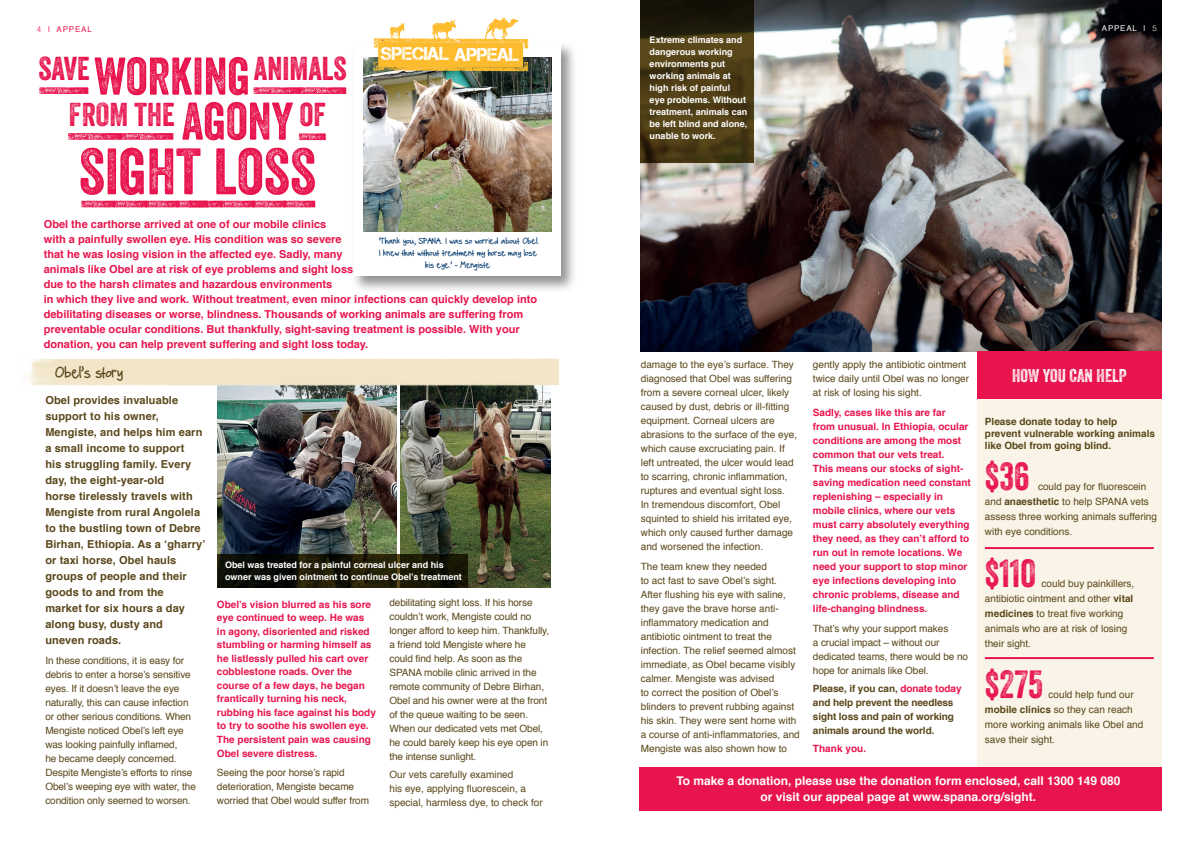
<style>
.page{position:relative;width:1191px;height:842px;background:#fff}
.page>*{position:absolute;margin:0;border:0;box-sizing:border-box;transform-origin:0 0}
.t1{font:63.4px "Veneer Two";color:#e8144d}
.t2{font:51.3px "Veneer Two";color:#e8144d}
.How_you_can_help_tex{font:38px "Veneer Two";color:#e8144d}
.t3{font:32px "Veneer Two";color:#e8144d}
.contents_text{font:18.5px "Captureit";letter-spacing:-.01em;color:#fff}
.How_you_can_help_tex-2{font:18px "Veneer Two";color:#fff}
.contents_text-2{font:16px "Hello Boomerang";letter-spacing:-.01em;color:#5a471a}
.contents_text-3{font:700 12px/16px "Helvetica";color:#fff;text-align:center}
.intro_text{font:700 11px/15px "Helvetica";color:#e8144d}
.body_text{font:700 11px/16px "Helvetica";letter-spacing:.01em;color:#5a471a}
.contents_text-4{font:10px/14px "Helvetica";color:#5a471a}
.contents_text-5{font:700 10px/14px "Helvetica";color:#e8144d}
.How_you_can_help_tex-3{font:10px/15px "Helvetica";color:#5a471a}
.contents_text-6{font:700 10px/14px "Helvetica";letter-spacing:-.01em;color:#5a471a}
.intro_text-2{font:700 9px/12px "Helvetica";color:#fff}
.contents_text-7{font:9px/12px "Hello Boomerang";color:#00386e;text-align:center}
.t4{font:8px "Helvetica";letter-spacing:.1em;color:#e8144d}
.t5{font:8px "Helvetica";letter-spacing:.1em;color:#fff}
.s1{font-weight:300}
.s2{color:#e8144d}
.s3{font-weight:700}
</style>
<div class="page">
<img style="left:641px;top:0;width:520px;height:351px">
<img style="left:217px;top:386px;width:179px;height:169px">
<svg style="left:640px;top:0;width:113px;height:162px;background:#423512"></svg>
<div style="left:350px;top:40px;width:227px;height:253px;background:#231f20;opacity:.5"></div>
<div style="left:353px;top:43px;width:207px;height:233px;background:#fff"></div>
<img style="left:363px;top:57px;width:188px;height:174px">
<div style="left:977px;top:357px;width:184px;height:417px;background:#f9f4e7"></div>
<hr style="left:985px;top:657px;width:168px;height:2px;background:#e8144d">
<hr style="left:985px;top:547px;width:168px;height:2px;background:#e8144d">
<div style="left:977px;top:351px;width:184px;height:48px;background:#e8144d"></div>
<div style="left:639px;top:767px;width:522px;height:43px;background:#e8144d"></div>
<svg style="left:374px;top:18px;width:154px;height:53px"></svg>
<svg style="left:81px;top:201px;width:234px;height:6px"></svg>
<svg style="left:39px;top:87px;width:50px;height:7px"></svg>
<svg style="left:253px;top:87px;width:93px;height:7px"></svg>
<svg style="left:68px;top:133px;width:106px;height:7px"></svg>
<svg style="left:299px;top:133px;width:27px;height:7px"></svg>
<img style="left:400px;top:386px;width:150px;height:201px">
<svg style="left:217px;top:555px;width:251px;height:33px;background:#171606"></svg>
<img style="left:24px;top:359px;width:534px;height:27px">
<p class="t4" style="left:37px;top:23px;width:56px"><span class="s1">4</span> | APPEAL</p>
<p class="t3" style="left:38px;top:49px;width:53px">SAVE</p>
<p class="t3" style="left:254px;top:49px;width:94px">ANIMALS</p>
<p class="t2" style="left:94px;top:45px;width:157px">WORKING</p>
<p class="t2" style="left:182px;top:90px;width:113px">AGONY</p>
<p class="t1" style="left:79px;top:133px;width:239px">SIGHT LOSS</p>
<p class="t3" style="left:69px;top:95px;width:107px">FROM THE</p>
<p class="t3" style="left:300px;top:95px;width:28px">OF</p>
<p class="contents_text" style="left:381px;top:44px;width:140px">SPECIAL APPEAL</p>
<p class="intro_text" style="left:44px;top:216px;width:495px">Obel the carthorse arrived at one of our mobile clinics<br>with a painfully swollen eye. His condition was so severe<br>that he was losing vision in the affected eye. Sadly, many<br>animals like Obel are at risk of eye problems and sight loss<br>due to the harsh climates and hazardous environments<br>in which they live and work. Without treatment, even minor infections can quickly develop into debilitating diseases or worse, blindness. Thousands of working animals are suffering from preventable ocular conditions. But thankfully, sight-saving treatment is possible. With your donation, you can help prevent suffering and sight loss today.</p>
<p class="contents_text-7" style="left:378px;top:235px;width:162px">‘Thank you, SPANA. I was so worried about Obel.<br>I knew that without treatment my horse may lose his eye.’ - Mengiste</p>
<p class="contents_text-2" style="left:54px;top:362px;width:69px">Obel’s story</p>
<p class="body_text" style="left:45px;top:393px;width:161px">Obel provides invaluable support to his owner,<br>Mengiste, and helps him earn a small income to support<br>his struggling family. Every day, the eight-year-old<br>horse tirelessly travels with<br>Mengiste from rural Angolela to the bustling town of Debre<br>Birhan, Ethiopia. As a ‘gharry’ or taxi horse, Obel hauls groups of people and their goods to and from the<br>market for six hours a day along busy, dusty and<br>uneven roads.</p>
<p class="contents_text-4" style="left:45px;top:654px;width:152px">In these conditions, it is easy for debris to enter a horse’s sensitive eyes. If it doesn’t leave the eye naturally, this can cause infection or other serious conditions. When Mengiste noticed Obel’s left eye was looking painfully inflamed,<br>he became deeply concerned.<br>Despite Mengiste’s efforts to rinse Obel’s weeping eye with water, the condition only seemed to worsen.</p>
<p class="intro_text-2" style="left:225px;top:559px;width:238px">Obel was treated for a painful corneal ulcer and his owner was given ointment to continue Obel’s treatment</p>
<p class="contents_text-5" style="left:217px;top:598px;width:160px;line-height:13.5px">Obel’s vision blurred as his sore eye continued to weep. He was<br>in agony, disoriented and risked stumbling or harming himself as he listlessly pulled his cart over cobblestone roads. Over the course of a few days, he began frantically turning his neck, rubbing his face against his body to try to soothe his swollen eye.<br>The persistent pain was causing<br>Obel severe distress.</p>
<p class="contents_text-4" style="left:217px;top:766px;width:154px">Seeing the poor horse’s rapid deterioration, Mengiste became worried that Obel would suffer from</p>
<p class="contents_text-4" style="left:389px;top:596px;width:161px">debilitating sight loss. If his horse couldn’t work, Mengiste could no longer afford to keep him. Thankfully, a friend told Mengiste where he could find help. As soon as the<br>SPANA mobile clinic arrived in the remote community of Debre Birhan,<br>Obel and his owner were at the front of the queue waiting to be seen.<br>When our dedicated vets met Obel, he could barely keep his eye open in the intense sunlight.</p>
<p class="contents_text-4" style="left:389px;top:768px;width:155px">Our vets carefully examined<br>his eye, applying fluorescein, a special, harmless dye, to check for</p>
<p class="intro_text-2" style="left:649px;top:34px;width:99px">Extreme climates and dangerous working environments put working animals at high risk of painful eye problems. Without treatment, animals can be left blind and alone, unable to work.</p>
<p class="t5" style="left:1101px;top:22px;width:57px">APPEAL | <span class="s1">5</span></p>
<p class="contents_text-4" style="left:641px;top:358px;width:158px">damage to the eye’s surface. They diagnosed that Obel was suffering from a severe corneal ulcer, likely caused by dust, debris or ill-fitting equipment. Corneal ulcers are abrasions to the surface of the eye, which cause excruciating pain. If left untreated, the ulcer would lead to scarring, chronic inflammation, ruptures and eventual sight loss.<br>In tremendous discomfort, Obel squinted to shield his irritated eye, which only caused further damage and worsened the infection.</p>
<p class="contents_text-4" style="left:641px;top:560px;width:160px">The team knew they needed<br>to act fast to save Obel’s sight.<br>After flushing his eye with saline, they gave the brave horse anti&shy;inflammatory medication and antibiotic ointment to treat the infection. The relief seemed almost immediate, as Obel became visibly calmer. Mengiste was advised<br>to correct the position of Obel’s blinders to prevent rubbing against his skin. They were sent home with a course of anti-inflammatories, and<br>Mengiste was also shown how to</p>
<p class="contents_text-4" style="left:813px;top:358px;width:158px">gently apply the antibiotic ointment twice daily until Obel was no longer at risk of losing his sight.</p>
<p class="contents_text-5" style="left:813px;top:405px;width:159px">Sadly, cases like this are far<br>from unusual. In Ethiopia, ocular conditions are among the most common that our vets treat.<br>This means our stocks of sight&shy;saving medication need constant replenishing – especially in mobile clinics, where our vets must carry absolutely everything they need, as they can’t afford to run out in remote locations. We need your support to stop minor eye infections developing into chronic problems, disease and life-changing blindness.</p>
<p class="contents_text-4" style="left:813px;top:621px;width:157px">That’s why your support makes<br>a crucial impact – without our dedicated teams, there would be no hope for animals like Obel.</p>
<p class="contents_text-6" style="left:813px;top:681px;width:150px">Please, if you can, <span class="s2">donate today </span>and help prevent the needless sight loss and pain of working animals around the world.</p>
<p class="contents_text-5" style="left:813px;top:742px;width:55px">Thank you.</p>
<p class="How_you_can_help_tex-2" style="left:1012px;top:364px;width:116px">HOW YOU CAN HELP</p>
<p class="contents_text-6" style="left:985px;top:416px;width:172px;line-height:12px">Please donate today to help prevent vulnerable working animals like Obel from going blind.</p>
<p class="How_you_can_help_tex" style="left:985px;top:453px;width:46px">$36</p>
<p class="contents_text-4" style="left:985px;top:479px;width:174px;line-height:15px;text-indent:53px">could pay for fluorescein and <span class="s3">anaesthetic</span> to help SPANA vets assess three working animals suffering with eye conditions.</p>
<p class="How_you_can_help_tex" style="left:985px;top:550px;width:53px">$110</p>
<p class="How_you_can_help_tex-3" style="left:985px;top:576px;width:151px;text-indent:57px">could buy painkillers, antibiotic ointment and other <span class="s3">vital medicines</span> to treat five working animals who are at risk of losing their sight.</p>
<p class="How_you_can_help_tex" style="left:985px;top:662px;width:60px">$275</p>
<p class="How_you_can_help_tex-3" style="left:985px;top:688px;width:160px;text-indent:64px">could help fund our <span class="s3">mobile clinics</span> so they can reach more working animals like Obel and save their sight.</p>
<p class="contents_text-3" style="left:676px;top:773px;width:445px">To make a donation, please use the donation form enclosed, call 1300 149 080 or visit our appeal page at www.spana.org/sight.</p>
</div>
